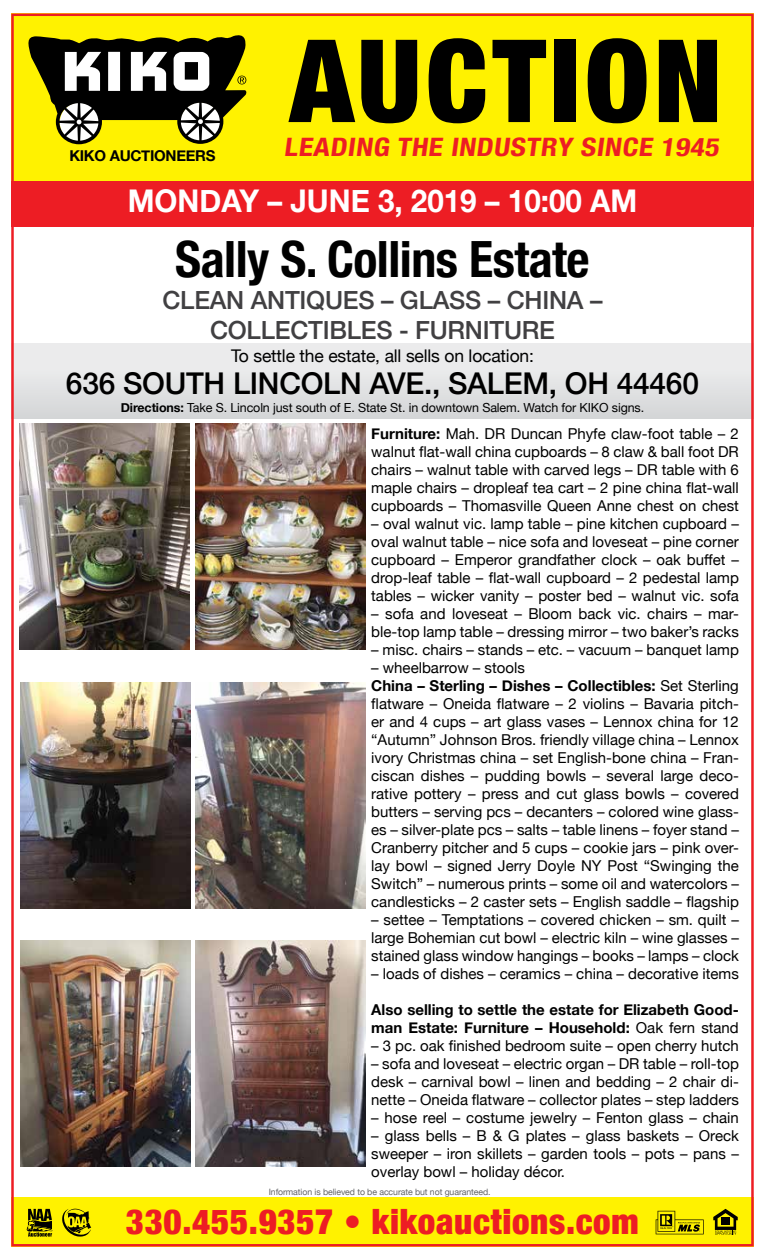
<style>
.page{position:relative;width:765px;height:1260px;background:#fff}
.page>*{position:absolute;margin:0;border:0;box-sizing:border-box;transform-origin:0 0}
.t1{font:900 condensed 115.12px "Helvetica Neue";letter-spacing:.04em;color:#000}
.t2{font:700 condensed 50px "Helvetica Neue";letter-spacing:-.01em;color:#000}
.t3{font:900 condensed 34.88px "Helvetica Neue";letter-spacing:.02em;color:#ed1d24}
.t4{font:700 31.25px "Helvetica Neue";color:#fff;scale:.95 1}
.t5{font:500 30px "Helvetica Neue";letter-spacing:-.01em;color:#000}
.t6{font:700 condensed 25.38px "Helvetica Neue";color:#ed1d24;scale:1.16 1}
.t7{font:500 25px/30px "Helvetica Neue";letter-spacing:-.01em;color:#414042;text-align:center}
.t8{font:17.5px "Helvetica Neue";letter-spacing:-.01em;color:#000}
.t9{font:15px/18px "Helvetica Neue";color:#000;text-align:justify}
.t10{font:700 15px/18px "Helvetica Neue";color:#000}
.t11{font:700 15px "Helvetica Neue";letter-spacing:-.02em;color:#000}
.t12{font:12.5px "Helvetica Neue";letter-spacing:-.01em;color:#000}
.t13{font:8.75px "Helvetica Neue";letter-spacing:-.01em;color:#636466}
.s1{font-weight:700}
.s2{font-weight:400}
</style>
<div class="page">
<img style="left:11px;top:14px;width:743px;height:1232px">
<svg style="left:26px;top:1209px;width:26px;height:28px"></svg>
<svg style="left:26px;top:33px;width:221px;height:111px"></svg>
<svg style="left:62px;top:1209px;width:29px;height:28px"></svg>
<p class="t11" style="left:69px;top:144px;width:148px">KIKO AUCTIONEERS</p>
<h1 class="t1" style="left:290px;top:-14px;width:434px">AUCTION</h1>
<h3 class="t6" style="left:284px;top:126px;width:381px">LEADING THE INDUSTRY SINCE 1945</h3>
<h3 class="t4" style="left:128px;top:176px;width:538px">MONDAY – JUNE 3, 2019 – 10:00 AM</h3>
<h2 class="t2" style="left:175px;top:218px;width:416px">Sally S. Collins Estate</h2>
<h3 class="t7" style="left:163px;top:283px;width:441px">CLEAN ANTIQUES – GLASS – CHINA –<br>COLLECTIBLES - FURNITURE</h3>
<p class="t8" style="left:231px;top:343px;width:304px">To settle the estate, all sells on location:</p>
<h3 class="t5" style="left:66px;top:359px;width:635px">636 SOUTH LINCOLN AVE., SALEM, OH 44460</h3>
<p class="t12" style="left:121px;top:399px;width:525px"><span class="s1">Directions:</span> Take S. Lincoln just south of E. State St. in downtown Salem. Watch for KIKO signs.</p>
<p class="t9" style="left:371px;top:425px;width:369px"><span class="s1">Furniture:</span> Mah. DR Duncan Phyfe claw-foot table – 2 walnut flat-wall china cupboards – 8 claw &amp; ball foot DR chairs – walnut table with carved legs – DR table with 6 maple chairs – dropleaf tea cart – 2 pine china flat-wall cupboards – Thomasville Queen Anne chest on chest</p>
<p class="t9" style="left:371px;top:515px;width:369px">– oval walnut vic. lamp table – pine kitchen cupboard – oval walnut table – nice sofa and loveseat – pine corner cupboard – Emperor grandfather clock – oak buffet – drop-leaf table – flat-wall cupboard – 2 pedestal lamp tables – wicker vanity – poster bed – walnut vic. sofa</p>
<p class="t9" style="left:371px;top:605px;width:369px">– sofa and loveseat – Bloom back vic. chairs – mar&shy;ble-top lamp table – dressing mirror – two baker’s racks</p>
<p class="t9" style="left:371px;top:641px;width:369px">– misc. chairs – stands – etc. – vacuum – banquet lamp</p>
<p class="t9" style="left:371px;top:659px;width:369px;text-align:left">– wheelbarrow – stools<br><span class="s1">China – Sterling – Dishes – Collectibles:</span> Set Sterling flatware – Oneida flatware – 2 violins – Bavaria pitch&shy;er and 4 cups – art glass vases – Lennox china for 12 “Autumn” Johnson Bros. friendly village china – Lennox ivory Christmas china – set English-bone china – Fran&shy;ciscan dishes – pudding bowls – several large deco&shy;rative pottery – press and cut glass bowls – covered butters – serving pcs – decanters – colored wine glass&shy;es – silver-plate pcs – salts – table linens – foyer stand – Cranberry pitcher and 5 cups – cookie jars – pink over&shy;lay bowl – signed Jerry Doyle NY Post “Swinging the Switch” – numerous prints – some oil and watercolors – candlesticks – 2 caster sets – English saddle – flagship</p>
<p class="t9" style="left:371px;top:911px;width:369px">– settee – Temptations – covered chicken – sm. quilt – large Bohemian cut bowl – electric kiln – wine glasses – stained glass window hangings – books – lamps – clock</p>
<p class="t9" style="left:371px;top:965px;width:369px">– loads of dishes – ceramics – china – decorative items</p>
<p class="t10" style="left:371px;top:1001px;width:369px">Also selling to settle the estate for Elizabeth Good&shy;man Estate: Furniture – Household: <span class="s2">Oak fern stand</span></p>
<p class="t9" style="left:371px;top:1037px;width:369px">– 3 pc. oak finished bedroom suite – open cherry hutch</p>
<p class="t9" style="left:371px;top:1055px;width:369px">– sofa and loveseat – electric organ – DR table – roll-top desk – carnival bowl – linen and bedding – 2 chair di&shy;nette – Oneida flatware – collector plates – step ladders</p>
<p class="t9" style="left:371px;top:1109px;width:369px">– hose reel – costume jewelry – Fenton glass – chain</p>
<p class="t9" style="left:371px;top:1127px;width:369px">– glass bells – B &amp; G plates – glass baskets – Oreck sweeper – iron skillets – garden tools – pots – pans – overlay bowl – holiday décor.</p>
<p class="t13" style="left:269px;top:1185px;width:223px">Information is believed to be accurate but not guaranteed.</p>
<h3 class="t3" style="left:126px;top:1193px;width:514px">330.455.9357 • kikoauctions.com</h3>
</div>
